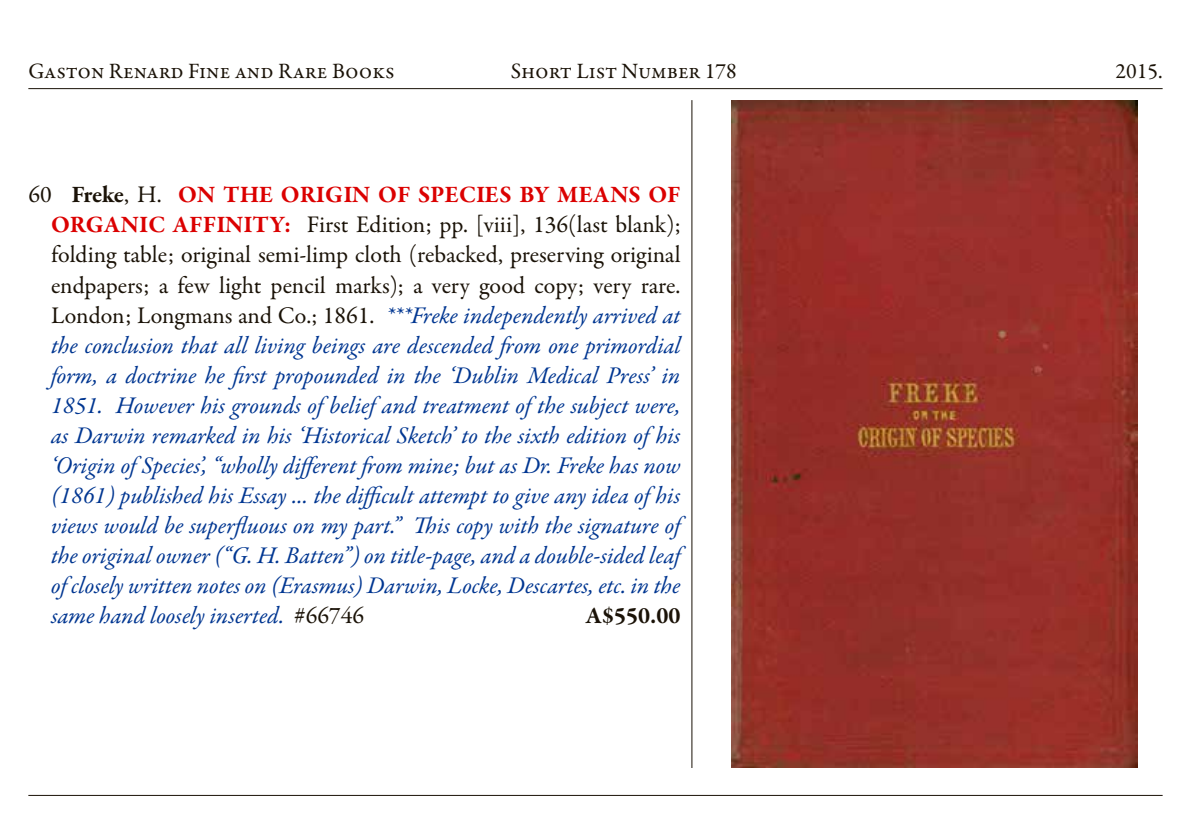
<style>
.page{position:relative;width:1191px;height:840px;background:#fff}
.page>*{position:absolute;margin:0;border:0;box-sizing:border-box;transform-origin:0 0}
.t1{font:italic 24px/30px "Garamond Premr Pro";color:#003691;text-align:justify}
.t2{font:700 24px "Garamond Premr Pro";color:#1a1207}
.t3{font:22px "Garamond Premr Pro";color:#1a1207}
.s1{font-style:normal;color:#1a1207}
.s2{font-weight:700;font-style:normal;color:#1a1207}
.s3{font-weight:700;font-style:normal;color:#db0000}
</style>
<div class="page">
<hr style="left:28px;top:88px;width:1134px;height:1px;background:#1a1207">
<hr style="left:28px;top:794px;width:1134px;height:1px;background:#1a1207">
<hr style="left:691px;top:100px;width:1px;height:667px;background:#1a1207">
<img style="left:731px;top:100px;width:406px;height:667px">
<p class="t3" style="left:28px;top:57px;width:368px">Gaston Renard Fine and Rare Books</p>
<p class="t3" style="left:511px;top:57px;width:228px">Short List Number 178</p>
<p class="t3" style="left:1115px;top:57px;width:49px">2015.</p>
<p class="t1" style="left:51px;top:181px;width:631px;text-indent:-23px"><span class="s1">60</span> <span class="s2">Freke</span><span class="s1">, H.</span> <span class="s3">ON THE ORIGIN OF SPECIES BY MEANS OF ORGANIC AFFINITY:</span> <span class="s1">First Edition; pp. [viii], 136(last blank); folding table; original semi-limp cloth (rebacked, preserving original endpapers; a few light pencil marks); a very good copy; very rare.<br>London; Longmans and Co.; 1861.</span> ***Freke independently arrived at the conclusion that all living beings are descended from one primordial form, a doctrine he first propounded in the ‘Dublin Medical Press’ in 1851. However his grounds of belief and treatment of the subject were, as Darwin remarked in his ‘Historical Sketch’ to the sixth edition of his ‘Origin of Species’, “wholly different from mine; but as Dr. Freke has now (1861) published his Essay ... the difficult attempt to give any idea of his views would be superfluous on my part.” This copy with the signature of the original owner (“G. H. Batten”) on title-page, and a double-sided leaf of closely written notes on (Erasmus) Darwin, Locke, Descartes, etc. in the same hand loosely inserted. <span class="s1">#66746</span></p>
<p class="t2" style="left:586px;top:600px;width:96px">A$550.00</p>
</div>
